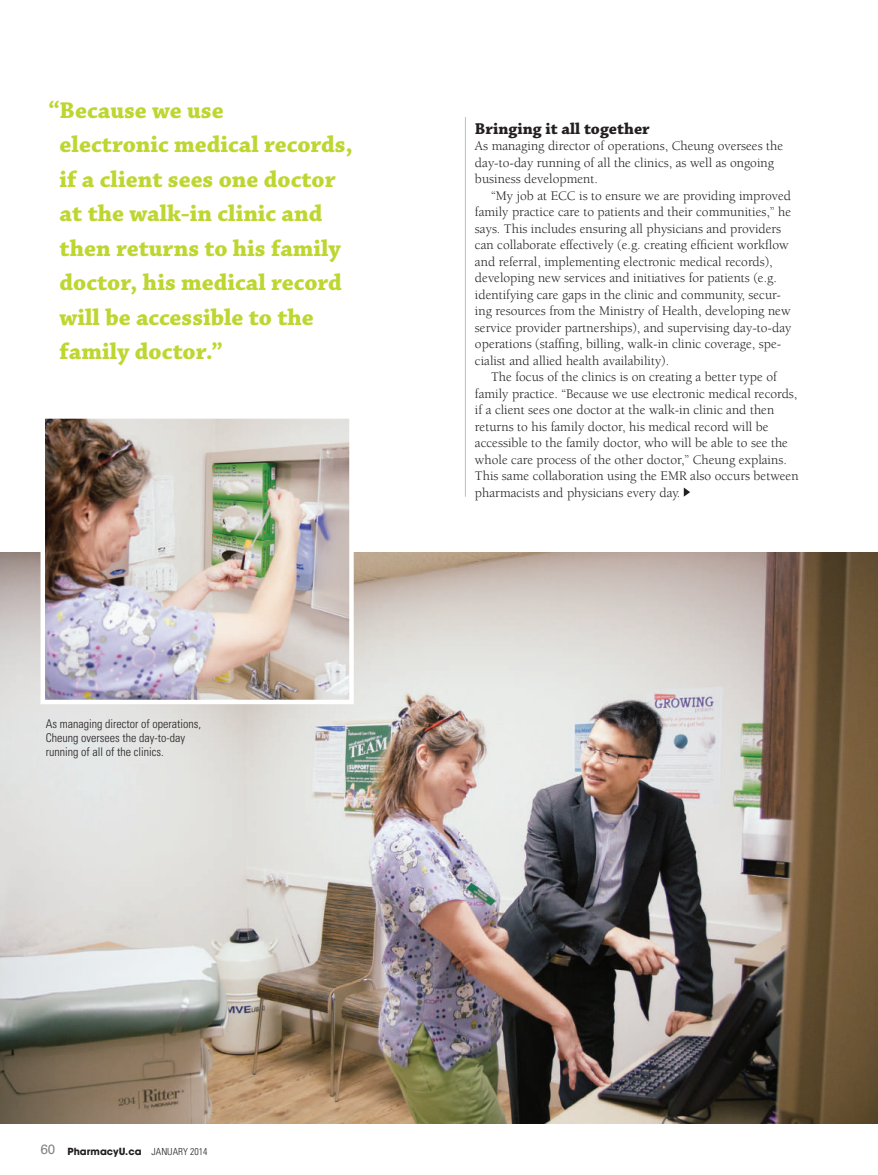
<style>
.page{position:relative;width:878px;height:1175px;background:#fff}
.page>*{position:absolute;margin:0;border:0;box-sizing:border-box;transform-origin:0 0}
.t1{font:700 24px/34.5px "Chaparral Pro";color:#bed630}
.t2{font:700 16.5px "Chaparral Pro";color:#231f20}
.t3{font:13.5px/16.5px "Berkeley";color:#231f20}
.t4{font:300 condensed 12px/14.2px "Univers LT Std";color:#231f20}
.t5{font:700 9.75px "Avant Garde";color:#231f20}
.s1{font-family:"Univers LT Std";font-weight:400;font-size:13.5px;color:#808285}
.s2{font-family:"Univers LT Std";font-weight:300;font-stretch:condensed}
</style>
<div class="page">
<img style="left:0;top:552px;width:878px;height:572px">
<img style="left:38px;top:418px;width:318px;height:288px">
<svg style="left:683px;top:487px;width:7px;height:9px"></svg>
<hr style="left:465px;top:117px;width:1px;height:379px;background:#bcbdc0">
<h1 class="t1" style="left:60px;top:95px;width:295px;text-indent:-12px">“ Because we use<br>electronic medical records, if a client sees one doctor at the walk-in clinic and then returns to his family doctor, his medical record will be accessible to the family doctor.”</h1>
<p class="t4" style="left:46px;top:717px;width:157px">As managing director of operations,<br>Cheung oversees the day-to-day running of all of the clinics.</p>
<p class="t2" style="left:475px;top:122px;width:176px">Bringing it all together</p>
<p class="t3" style="left:475px;top:139px;width:310px">As managing director of operations, Cheung oversees the day-to-day running of all the clinics, as well as ongoing business development.</p>
<p class="t3" style="left:475px;top:188px;width:318px;text-indent:16px">“My job at ECC is to ensure we are providing improved family practice care to patients and their communities,” he says. This includes ensuring all physicians and providers can collaborate effectively (e.g. creating efficient workflow and referral, implementing electronic medical records), developing new services and initiatives for patients (e.g. identifying care gaps in the clinic and community, secur&shy;ing resources from the Ministry of Health, developing new service provider partnerships), and supervising day-to-day operations (staffing, billing, walk-in clinic coverage, spe&shy;cialist and allied health availability).</p>
<p class="t3" style="left:475px;top:370px;width:325px;text-indent:16px">The focus of the clinics is on creating a better type of family practice. “Because we use electronic medical records, if a client sees one doctor at the walk-in clinic and then returns to his family doctor, his medical record will be accessible to the family doctor, who will be able to see the whole care process of the other doctor,” Cheung explains.<br>This same collaboration using the EMR also occurs between pharmacists and physicians every day.</p>
<p class="t5" style="left:40px;top:1147px;width:168px"><span class="s1">60</span> PharmacyU.ca <span class="s2">JANUARY 2014</span></p>
</div>
